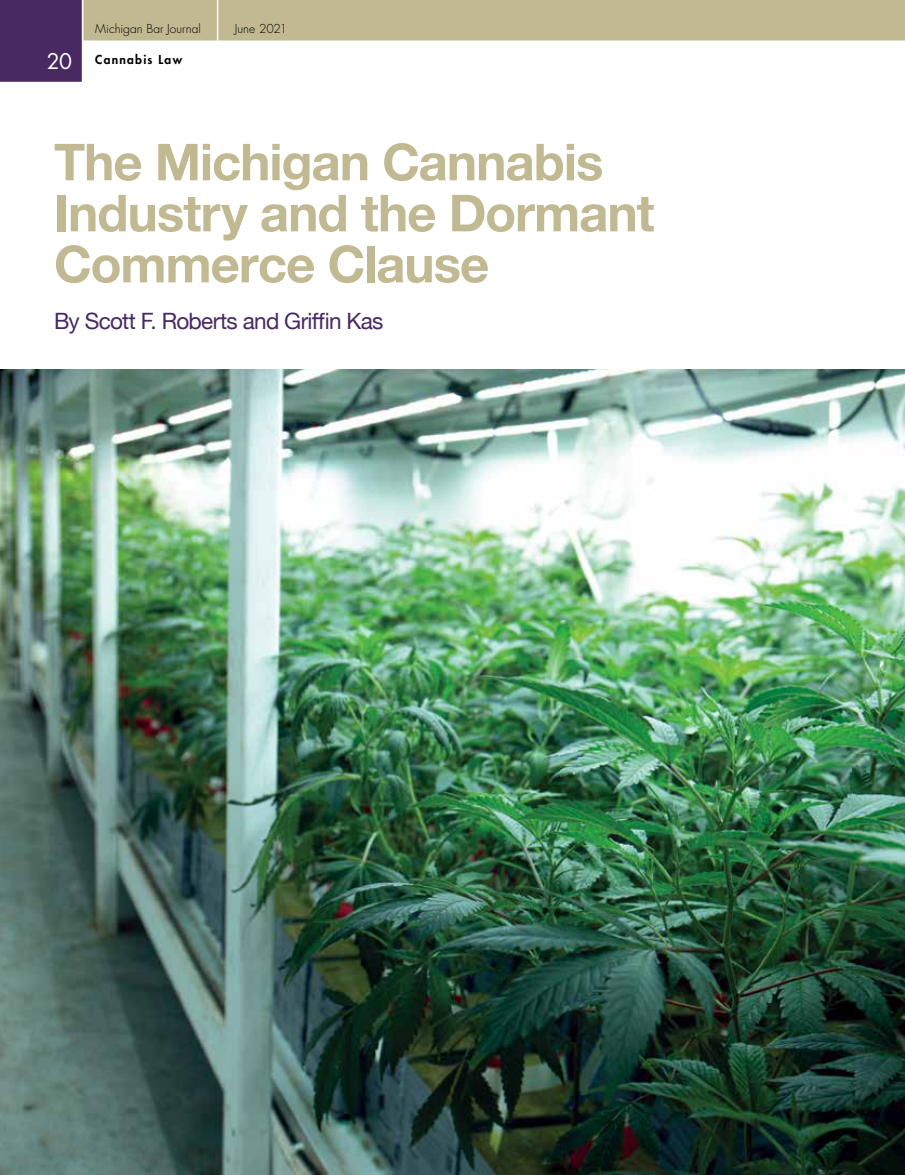
<style>
.page{position:relative;width:905px;height:1175px;background:#fff}
.page>*{position:absolute;margin:0;border:0;box-sizing:border-box;transform-origin:0 0}
.t1{font:700 51px/51px "Helvetica Neue";letter-spacing:-.02em;color:#c1b992}
.t2{font:22.5px "Helvetica Neue";letter-spacing:-.03em;color:#482962}
.t3{font:300 12px "Futura";color:#000}
.t4{font:800 12px "Futura";letter-spacing:.105em;color:#000}
.s1{font-weight:400;font-size:21px;color:#fff}
</style>
<div class="page">
<svg style="left:0;top:0;width:904px;height:82px"></svg>
<img style="left:0;top:370px;width:904px;height:804px">
<p class="t3" style="left:95px;top:21px;width:107px">Michigan Bar Journal</p>
<p class="t3" style="left:235px;top:21px;width:54px">June 2021</p>
<p class="t4" style="left:47px;top:51px;width:137px"><span class="s1">20</span> Cannabis Law</p>
<p class="t1" style="left:54px;top:138px;width:602px">The Michigan Cannabis<br>Industry and the Dormant<br>Commerce Clause</p>
<p class="t2" style="left:54px;top:304px;width:331px">By Scott F. Roberts and Griffin Kas</p>
</div>
